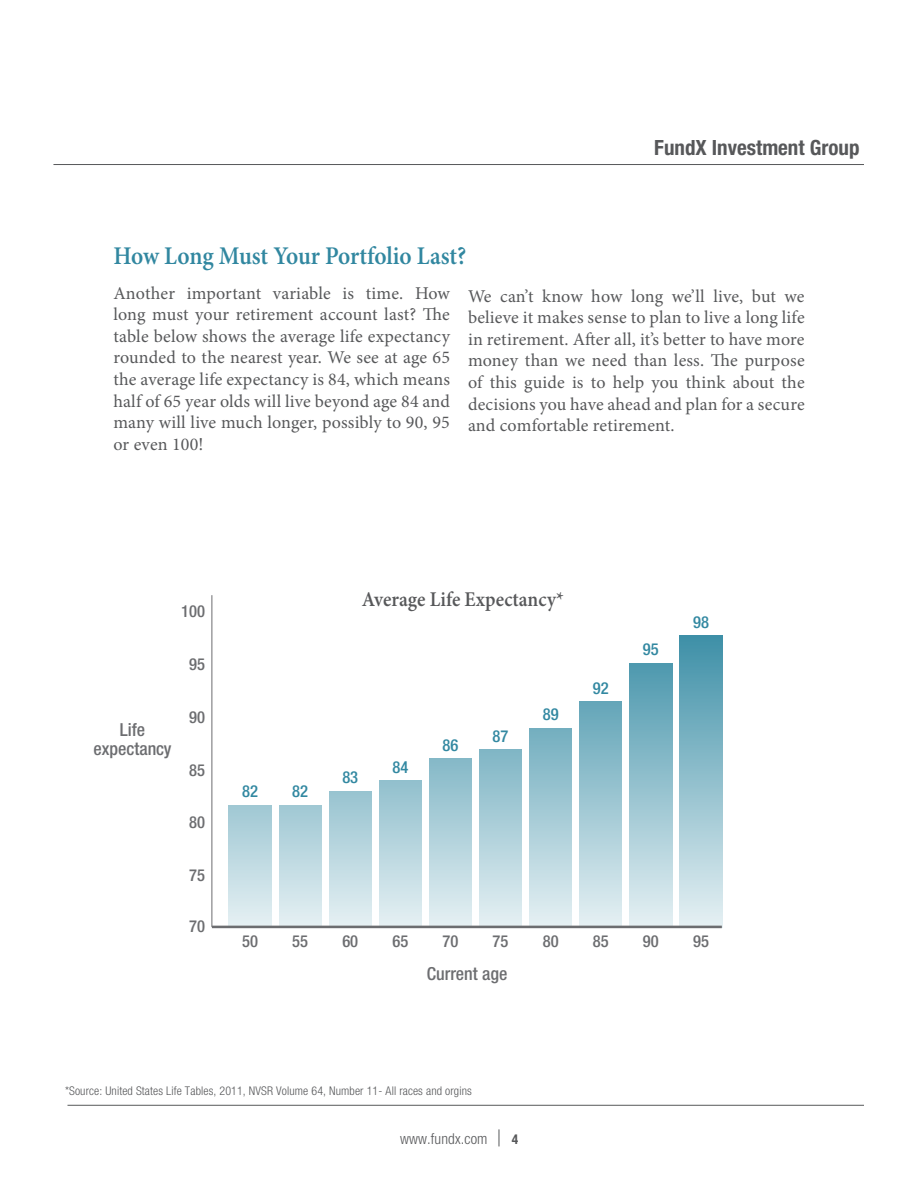
<style>
.page{position:relative;width:918px;height:1188px;background:#fff}
.page>*{position:absolute;margin:0;border:0;box-sizing:border-box;transform-origin:0 0}
.t1{font:600 25.5px "Minion Pro";letter-spacing:-.005em;color:#3187a0;scale:.92 1}
.t2{font:600 21px "Minion Pro";color:#57585a;scale:.92 1}
.t3{font:700 condensed 21px "Helvetica Neue";color:#57585a}
.t4{font:18px/21.6px "Minion Pro";letter-spacing:.005em;color:#57585a;text-align:justify}
.t5{font:500 condensed 18px/19.4px "Helvetica Neue";color:#6c6d70;text-align:center}
.t6{font:500 condensed 16.5px "Helvetica Neue";color:#6c6d70}
.t7{font:500 condensed 16.5px "Helvetica Neue";color:#3288a1}
.t8{font:300 condensed 15px "Helvetica Neue";letter-spacing:.01em;color:#57585a}
.t9{font:700 condensed 13.5px "Helvetica Neue";color:#57585a}
.t10{font:300 condensed 12px "Helvetica Neue";letter-spacing:.01em;color:#57585a}
</style>
<div class="page">
<hr style="left:53px;top:164px;width:811px;height:1px;background:#57585a">
<hr style="left:68px;top:1105px;width:796px;height:1px;background:#57585a">
<svg style="left:499px;top:1129px;width:1px;height:17px"></svg>
<div style="left:229px;top:806px;width:42px;height:121px;background:linear-gradient(to bottom,#a0c8d4,#e5f0f3)"></div>
<div style="left:279px;top:806px;width:42px;height:121px;background:linear-gradient(to bottom,#a0c8d4,#e5f0f3)"></div>
<div style="left:329px;top:792px;width:42px;height:135px;background:linear-gradient(to bottom,#98c4d0,#e5f0f3)"></div>
<div style="left:379px;top:781px;width:43px;height:146px;background:linear-gradient(to bottom,#93c1cf,#e2edf0)"></div>
<div style="left:429px;top:759px;width:43px;height:168px;background:linear-gradient(to bottom,#86bac9,#e3eef1)"></div>
<div style="left:479px;top:750px;width:43px;height:177px;background:linear-gradient(to bottom,#80b6c5,#e5f0f3)"></div>
<div style="left:530px;top:728px;width:42px;height:199px;background:linear-gradient(to bottom,#73aebf,#e5f0f3)"></div>
<div style="left:580px;top:702px;width:42px;height:225px;background:linear-gradient(to bottom,#64a6b8,#e5f0f3)"></div>
<div style="left:630px;top:663px;width:42px;height:264px;background:linear-gradient(to bottom,#4e99af,#e4eef2)"></div>
<div style="left:680px;top:636px;width:42px;height:291px;background:linear-gradient(to bottom,#3e90a7,#e5f0f3)"></div>
<hr style="left:211px;top:595px;width:1px;height:332px;background:#6c6d70">
<hr style="left:212px;top:926px;width:510px;height:2px;background:#6c6d70">
<p class="t1" style="left:113px;top:241px;width:385px">How Long Must Your Portfolio Last?</p>
<p class="t3" style="left:654px;top:134px;width:207px">FundX Investment Group</p>
<p class="t4" style="left:113px;top:282px;width:338px">Another important variable is time. How long must your retirement account last? The table below shows the average life expectancy rounded to the nearest year. We see at age 65 the average life expectancy is 84, which means half of 65 year olds will live beyond age 84 and many will live much longer, possibly to 90, 95 or even 100!</p>
<p class="t4" style="left:468px;top:285px;width:338px">We can’t know how long we’ll live, but we believe it makes sense to plan to live a long life in retirement. After all, it’s better to have more money than we need than less. The purpose of this guide is to help you think about the decisions you have ahead and plan for a secure and comfortable retirement.</p>
<p class="t6" style="left:181px;top:602px;width:25px">100</p>
<p class="t6" style="left:189px;top:654px;width:17px">95</p>
<p class="t2" style="left:362px;top:587px;width:221px">Average Life Expectancy*</p>
<p class="t6" style="left:189px;top:707px;width:17px">90</p>
<p class="t5" style="left:94px;top:720px;width:79px">Life expectancy</p>
<p class="t7" style="left:493px;top:726px;width:17px">87</p>
<p class="t7" style="left:443px;top:735px;width:17px">86</p>
<p class="t6" style="left:189px;top:760px;width:17px">85</p>
<p class="t6" style="left:189px;top:813px;width:17px">80</p>
<p class="t6" style="left:189px;top:865px;width:17px">75</p>
<p class="t6" style="left:189px;top:916px;width:17px">70</p>
<p class="t7" style="left:242px;top:782px;width:17px">82</p>
<p class="t7" style="left:292px;top:782px;width:17px">82</p>
<p class="t7" style="left:342px;top:768px;width:17px">83</p>
<p class="t7" style="left:392px;top:757px;width:17px">84</p>
<p class="t6" style="left:242px;top:932px;width:17px">50</p>
<p class="t6" style="left:292px;top:932px;width:17px">55</p>
<p class="t6" style="left:342px;top:932px;width:17px">60</p>
<p class="t6" style="left:392px;top:931px;width:17px">65</p>
<p class="t6" style="left:443px;top:932px;width:17px">70</p>
<p class="t5" style="left:427px;top:964px;width:82px">Current age</p>
<p class="t6" style="left:493px;top:932px;width:17px">75</p>
<p class="t7" style="left:543px;top:704px;width:17px">89</p>
<p class="t6" style="left:543px;top:931px;width:17px">80</p>
<p class="t7" style="left:593px;top:678px;width:17px">92</p>
<p class="t6" style="left:593px;top:932px;width:17px">85</p>
<p class="t7" style="left:643px;top:639px;width:17px">95</p>
<p class="t7" style="left:693px;top:612px;width:17px">98</p>
<p class="t6" style="left:643px;top:931px;width:17px">90</p>
<p class="t6" style="left:693px;top:932px;width:17px">95</p>
<p class="t10" style="left:65px;top:1084px;width:408px">*Source: United States Life Tables, 2011, NVSR Volume 64, Number 11- All races and orgins</p>
<p class="t8" style="left:400px;top:1130px;width:89px">www.fundx.com</p>
<p class="t9" style="left:512px;top:1132px;width:8px">4</p>
</div>
